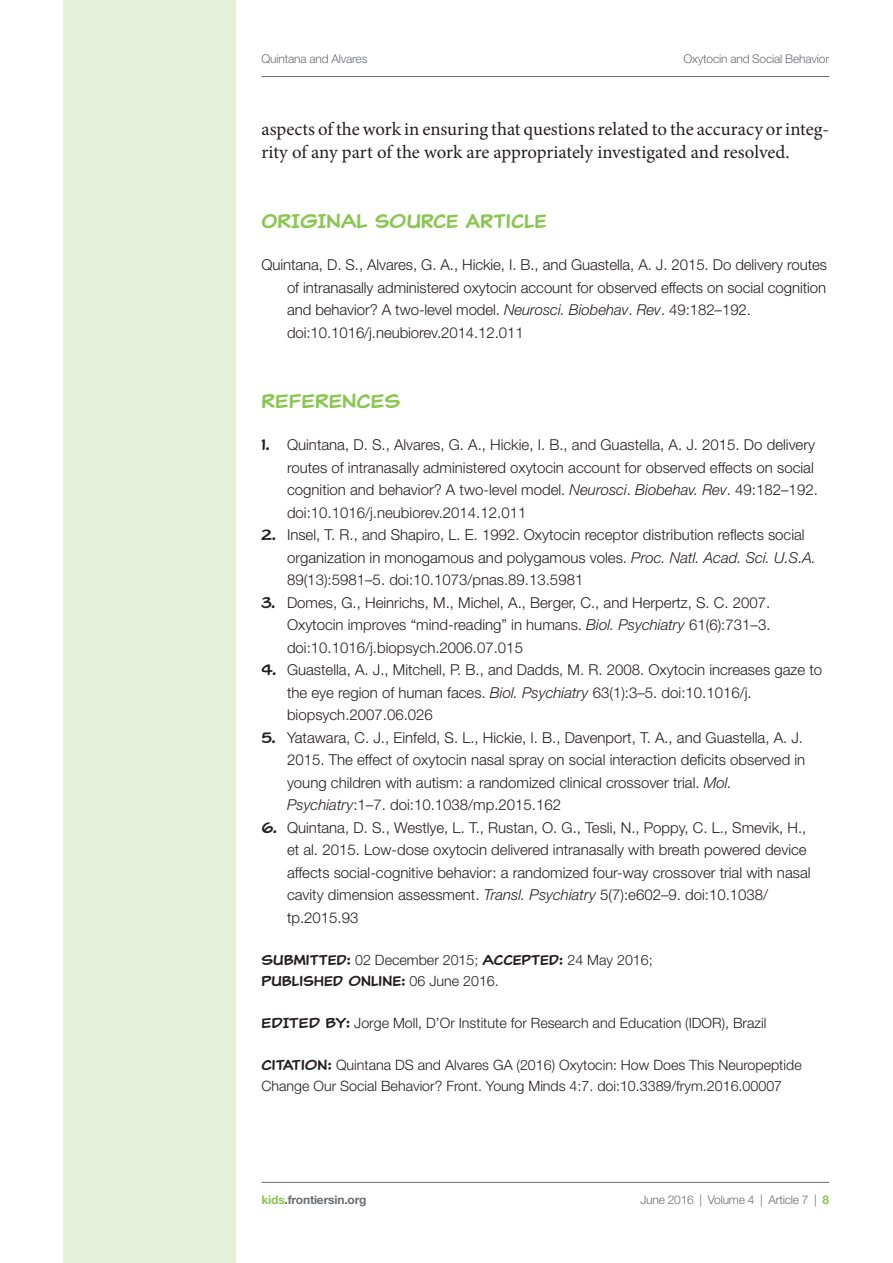
<style>
.page{position:relative;width:893px;height:1263px;background:#fff}
.page>*{position:absolute;margin:0;border:0;box-sizing:border-box;transform-origin:0 0}
.t1{font:19.5px "Classic Comic";color:#89c650}
.ART_kids_tx{font:18.75px/22.5px "Minion Pro";letter-spacing:-.005em;color:#231f20}
.ART_kids_ref{font:300 15px/22.5px "Helvetica Neue LT Std";color:#231f20}
.Article_BM{font:300 14.25px/21px "Helvetica Neue LT Std";color:#231f20}
.t2{font:300 12px "Helvetica Neue LT Std";letter-spacing:-.015em;color:#6c6d70}
.t3{font:700 12px "Helvetica Neue LT Std";letter-spacing:-.015em;color:#6c6d70}
.s1{font-style:italic}
.s2{font-family:"Classic Comic";font-weight:400}
.s3{color:#89c650}
.s4{font-weight:700;color:#89c650}
</style>
<div class="page">
<hr style="left:261px;top:76px;width:568px;height:1px;background:#6c6d70">
<div style="left:64px;top:0;width:172px;height:1263px;background:#e4f0d8"></div>
<hr style="left:261px;top:1182px;width:568px;height:1px;background:#6c6d70">
<p class="t2" style="left:261px;top:51px;width:107px">Quintana and Alvares</p>
<p class="t2" style="left:683px;top:51px;width:147px">Oxytocin and Social Behavior</p>
<p class="ART_kids_tx" style="left:261px;top:118px;width:569px">aspects of the work in ensuring that questions related to the accuracy or integ&shy;rity of any part of the work are appropriately investigated and resolved.</p>
<h1 class="t1" style="left:261px;top:208px;width:286px">ORIGINAL SOURCE ARTICLE</h1>
<p class="ART_kids_ref" style="left:287px;top:253px;width:542px;text-indent:-26px">Quintana, D. S., Alvares, G. A., Hickie, I. B., and Guastella, A. J. 2015. Do delivery routes of intranasally administered oxytocin account for observed effects on social cognition and behavior? A two-level model. <span class="s1">Neurosci. Biobehav</span>. <span class="s1">Rev</span>. 49:182–192. doi:10.1016/j.neubiorev.2014.12.011</p>
<h1 class="t1" style="left:261px;top:388px;width:141px">REFERENCES</h1>
<p class="ART_kids_ref" style="left:287px;top:433px;width:532px;text-indent:-26px"><span class="s2">1.</span> Quintana, D. S., Alvares, G. A., Hickie, I. B., and Guastella, A. J. 2015. Do delivery routes of intranasally administered oxytocin account for observed effects on social cognition and behavior? A two-level model. <span class="s1">Neurosci</span>. <span class="s1">Biobehav. Rev</span>. 49:182–192. doi:10.1016/j.neubiorev.2014.12.011</p>
<p class="ART_kids_ref" style="left:287px;top:523px;width:531px;text-indent:-26px"><span class="s2">2.</span> Insel, T. R., and Shapiro, L. E. 1992. Oxytocin receptor distribution reflects social organization in monogamous and polygamous voles. <span class="s1">Proc. Natl. Acad. Sci. U.S.A.<br></span>89(13):5981–5. doi:10.1073/pnas.89.13.5981</p>
<p class="ART_kids_ref" style="left:287px;top:591px;width:485px;text-align:justify;text-indent:-26px"><span class="s2">3.</span> Domes, G., Heinrichs, M., Michel, A., Berger, C., and Herpertz, S. C. 2007.<br>Oxytocin improves “mind-reading” in humans. <span class="s1">Biol. Psychiatry</span> 61(6):731–3. doi:10.1016/j.biopsych.2006.07.015</p>
<p class="ART_kids_ref" style="left:287px;top:658px;width:537px;text-indent:-26px"><span class="s2">4.</span> Guastella, A. J., Mitchell, P. B., and Dadds, M. R. 2008. Oxytocin increases gaze to the eye region of human faces. <span class="s1">Biol. Psychiatry</span> 63(1):3–5. doi:10.1016/j. biopsych.2007.06.026</p>
<p class="ART_kids_ref" style="left:287px;top:726px;width:520px;text-indent:-26px"><span class="s2">5.</span> Yatawara, C. J., Einfeld, S. L., Hickie, I. B., Davenport, T. A., and Guastella, A. J.<br>2015. The effect of oxytocin nasal spray on social interaction deficits observed in young children with autism: a randomized clinical crossover trial. <span class="s1">Mol.<br>Psychiatry</span>:1–7. doi:10.1038/mp.2015.162</p>
<p class="ART_kids_ref" style="left:287px;top:816px;width:525px;text-indent:-26px"><span class="s2">6.</span> Quintana, D. S., Westlye, L. T., Rustan, O. G., Tesli, N., Poppy, C. L., Smevik, H., et al. 2015. Low-dose oxytocin delivered intranasally with breath powered device affects social-cognitive behavior: a randomized four-way crossover trial with nasal cavity dimension assessment. <span class="s1">Transl. Psychiatry</span> 5(7):e602–9. doi:10.1038/ tp.2015.93</p>
<p class="Article_BM" style="left:261px;top:949px;width:393px"><span class="s2">SUBMITTED:</span> 02 December 2015; <span class="s2">ACCEPTED:</span> 24 May 2016;<br><span class="s2">PUBLISHED ONLINE:</span> 06 June 2016.</p>
<p class="Article_BM" style="left:261px;top:1012px;width:506px"><span class="s2">EDITED BY:</span> Jorge Moll, D’Or Institute for Research and Education (IDOR), Brazil</p>
<p class="Article_BM" style="left:261px;top:1054px;width:542px"><span class="s2">CITATION:</span> Quintana DS and Alvares GA (2016) Oxytocin: How Does This Neuropeptide<br>Change Our Social Behavior? Front. Young Minds 4:7. doi:10.3389/frym.2016.00007</p>
<p class="t3" style="left:261px;top:1192px;width:107px"><span class="s3">kids</span>.frontiersin.org</p>
<p class="t2" style="left:640px;top:1192px;width:190px">June 2016 | Volume 4 | Article 7 | <span class="s4">8</span></p>
</div>
